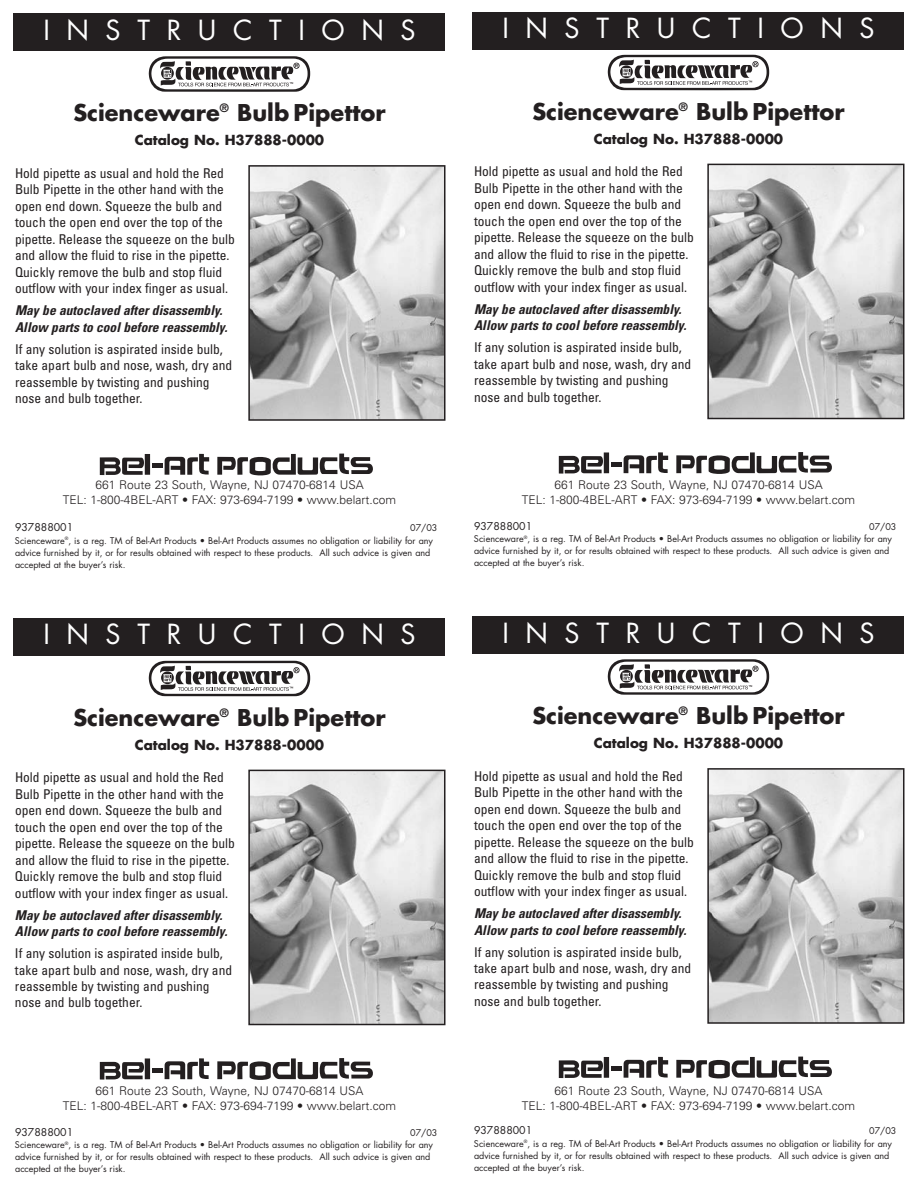
<style>
.page{position:relative;width:918px;height:1188px;background:#fff}
.page>*{position:absolute;margin:0;border:0;box-sizing:border-box;transform-origin:0 0}
.t1{font:27px "Futura";letter-spacing:.615em;color:#fff}
.t2{font:700 22.5px "Futura";color:#231f20}
.t3{font:condensed 13.5px/16.5px "Univers";color:#231f20}
.t4{font:italic 700 condensed 13.5px/16.5px "Univers";color:#231f20}
.t5{font:700 13.5px "Futura";color:#231f20}
.t6{font:300 12px/15px "Univers";color:#231f20;text-align:center}
.t7{font:10.5px "Futura";color:#231f20}
.t8{font:9px/12px "Futura";color:#231f20}
</style>
<div class="page">
<div style="left:14px;top:14px;width:432px;height:37px;background:#231f20"></div>
<svg style="left:100px;top:454px;width:50px;height:21px"></svg>
<svg style="left:165px;top:454px;width:44px;height:21px"></svg>
<hr style="left:152px;top:464px;width:10px;height:4px;background:#231f20">
<svg style="left:217px;top:454px;width:155px;height:21px"></svg>
<svg style="left:149px;top:56px;width:161px;height:36px"></svg>
<img style="left:251px;top:168px;width:192px;height:250px">
<div style="left:248px;top:165px;width:198px;height:256px;border:2px solid #231f20"></div>
<div style="left:472px;top:12px;width:432px;height:37px;background:#231f20"></div>
<svg style="left:559px;top:452px;width:50px;height:22px"></svg>
<svg style="left:624px;top:452px;width:44px;height:21px"></svg>
<div style="left:611px;top:462px;width:10px;height:5px;background:#231f20"></div>
<svg style="left:676px;top:452px;width:155px;height:22px"></svg>
<svg style="left:608px;top:55px;width:161px;height:35px"></svg>
<img style="left:710px;top:167px;width:191px;height:249px">
<div style="left:707px;top:164px;width:197px;height:255px;border:2px solid #231f20"></div>
<div style="left:14px;top:618px;width:432px;height:37px;background:#231f20"></div>
<svg style="left:100px;top:1058px;width:50px;height:22px"></svg>
<svg style="left:165px;top:1058px;width:44px;height:21px"></svg>
<div style="left:152px;top:1068px;width:10px;height:5px;background:#231f20"></div>
<svg style="left:217px;top:1058px;width:155px;height:22px"></svg>
<svg style="left:149px;top:661px;width:161px;height:35px"></svg>
<img style="left:251px;top:773px;width:192px;height:249px">
<div style="left:248px;top:770px;width:198px;height:255px;border:2px solid #231f20"></div>
<div style="left:472px;top:616px;width:432px;height:38px;background:#231f20"></div>
<svg style="left:559px;top:1057px;width:50px;height:21px"></svg>
<svg style="left:624px;top:1057px;width:44px;height:21px"></svg>
<hr style="left:611px;top:1067px;width:10px;height:4px;background:#231f20">
<svg style="left:676px;top:1057px;width:155px;height:21px"></svg>
<svg style="left:608px;top:659px;width:161px;height:36px"></svg>
<img style="left:710px;top:771px;width:191px;height:250px">
<div style="left:707px;top:768px;width:197px;height:256px;border:2px solid #231f20"></div>
<h1 class="t1" style="left:43px;top:17px;width:374px">INSTRUCTIONS</h1>
<h2 class="t2" style="left:73px;top:103px;width:314px">Scienceware<sup>®</sup> Bulb Pipettor</h2>
<p class="t5" style="left:135px;top:134px;width:191px">Catalog No. H37888-0000</p>
<p class="t3" style="left:15px;top:166px;width:222px">Hold pipette as usual and hold the Red Bulb Pipette in the other hand with the open end down. Squeeze the bulb and touch the open end over the top of the pipette. Release the squeeze on the bulb and allow the fluid to rise in the pipette.<br>Quickly remove the bulb and stop fluid outflow with your index finger as usual.</p>
<p class="t4" style="left:15px;top:303px;width:214px">May be autoclaved after disassembly.<br>Allow parts to cool before reassembly.</p>
<p class="t3" style="left:15px;top:342px;width:219px">If any solution is aspirated inside bulb, take apart bulb and nose, wash, dry and reassemble by twisting and pushing nose and bulb together.</p>
<p class="t6" style="left:63px;top:478px;width:335px">661 Route 23 South, Wayne, NJ 07470-6814 USA<br>TEL: 1-800-4BEL-ART • FAX: 973-694-7199 • www.belart.com</p>
<p class="t7" style="left:15px;top:523px;width:60px">937888001</p>
<p class="t8" style="left:15px;top:523px;width:424px;text-indent:395px">07/03<br>Scienceware<sup>®</sup>, is a reg. TM of Bel-Art Products • Bel-Art Products assumes no obligation or liability for any advice furnished by it, or for results obtained with respect to these products. All such advice is given and accepted at the buyer’s risk.</p>
<h1 class="t1" style="left:43px;top:622px;width:374px">INSTRUCTIONS</h1>
<h2 class="t2" style="left:73px;top:707px;width:314px">Scienceware<sup>®</sup> Bulb Pipettor</h2>
<p class="t5" style="left:135px;top:738px;width:191px">Catalog No. H37888-0000</p>
<p class="t3" style="left:15px;top:770px;width:222px">Hold pipette as usual and hold the Red Bulb Pipette in the other hand with the open end down. Squeeze the bulb and touch the open end over the top of the pipette. Release the squeeze on the bulb and allow the fluid to rise in the pipette.<br>Quickly remove the bulb and stop fluid outflow with your index finger as usual.</p>
<p class="t4" style="left:15px;top:908px;width:214px">May be autoclaved after disassembly.<br>Allow parts to cool before reassembly.</p>
<p class="t3" style="left:15px;top:946px;width:219px">If any solution is aspirated inside bulb, take apart bulb and nose, wash, dry and reassemble by twisting and pushing nose and bulb together.</p>
<h1 class="t1" style="left:502px;top:16px;width:374px">INSTRUCTIONS</h1>
<h2 class="t2" style="left:532px;top:101px;width:314px">Scienceware<sup>®</sup> Bulb Pipettor</h2>
<p class="t5" style="left:594px;top:132px;width:191px">Catalog No. H37888-0000</p>
<p class="t3" style="left:474px;top:164px;width:222px">Hold pipette as usual and hold the Red Bulb Pipette in the other hand with the open end down. Squeeze the bulb and touch the open end over the top of the pipette. Release the squeeze on the bulb and allow the fluid to rise in the pipette.<br>Quickly remove the bulb and stop fluid outflow with your index finger as usual.</p>
<p class="t4" style="left:474px;top:302px;width:214px">May be autoclaved after disassembly.<br>Allow parts to cool before reassembly.</p>
<p class="t3" style="left:474px;top:340px;width:219px">If any solution is aspirated inside bulb, take apart bulb and nose, wash, dry and reassemble by twisting and pushing nose and bulb together.</p>
<p class="t6" style="left:522px;top:478px;width:335px">661 Route 23 South, Wayne, NJ 07470-6814 USA<br>TEL: 1-800-4BEL-ART • FAX: 973-694-7199 • www.belart.com</p>
<p class="t7" style="left:474px;top:521px;width:60px">937888001</p>
<p class="t8" style="left:474px;top:521px;width:424px;text-indent:395px">07/03<br>Scienceware<sup>®</sup>, is a reg. TM of Bel-Art Products • Bel-Art Products assumes no obligation or liability for any advice furnished by it, or for results obtained with respect to these products. All such advice is given and accepted at the buyer’s risk.</p>
<h1 class="t1" style="left:502px;top:620px;width:374px">INSTRUCTIONS</h1>
<h2 class="t2" style="left:532px;top:706px;width:314px">Scienceware<sup>®</sup> Bulb Pipettor</h2>
<p class="t5" style="left:594px;top:737px;width:191px">Catalog No. H37888-0000</p>
<p class="t3" style="left:474px;top:769px;width:222px">Hold pipette as usual and hold the Red Bulb Pipette in the other hand with the open end down. Squeeze the bulb and touch the open end over the top of the pipette. Release the squeeze on the bulb and allow the fluid to rise in the pipette.<br>Quickly remove the bulb and stop fluid outflow with your index finger as usual.</p>
<p class="t4" style="left:474px;top:906px;width:214px">May be autoclaved after disassembly.<br>Allow parts to cool before reassembly.</p>
<p class="t3" style="left:474px;top:945px;width:219px">If any solution is aspirated inside bulb, take apart bulb and nose, wash, dry and reassemble by twisting and pushing nose and bulb together.</p>
<p class="t6" style="left:63px;top:1084px;width:335px">661 Route 23 South, Wayne, NJ 07470-6814 USA<br>TEL: 1-800-4BEL-ART • FAX: 973-694-7199 • www.belart.com</p>
<p class="t6" style="left:522px;top:1084px;width:335px">661 Route 23 South, Wayne, NJ 07470-6814 USA<br>TEL: 1-800-4BEL-ART • FAX: 973-694-7199 • www.belart.com</p>
<p class="t7" style="left:15px;top:1127px;width:60px">937888001</p>
<p class="t8" style="left:15px;top:1127px;width:424px;text-indent:395px">07/03<br>Scienceware<sup>®</sup>, is a reg. TM of Bel-Art Products • Bel-Art Products assumes no obligation or liability for any advice furnished by it, or for results obtained with respect to these products. All such advice is given and accepted at the buyer’s risk.</p>
<p class="t7" style="left:474px;top:1126px;width:60px">937888001</p>
<p class="t8" style="left:474px;top:1126px;width:424px;text-indent:395px">07/03<br>Scienceware<sup>®</sup>, is a reg. TM of Bel-Art Products • Bel-Art Products assumes no obligation or liability for any advice furnished by it, or for results obtained with respect to these products. All such advice is given and accepted at the buyer’s risk.</p>
</div>
